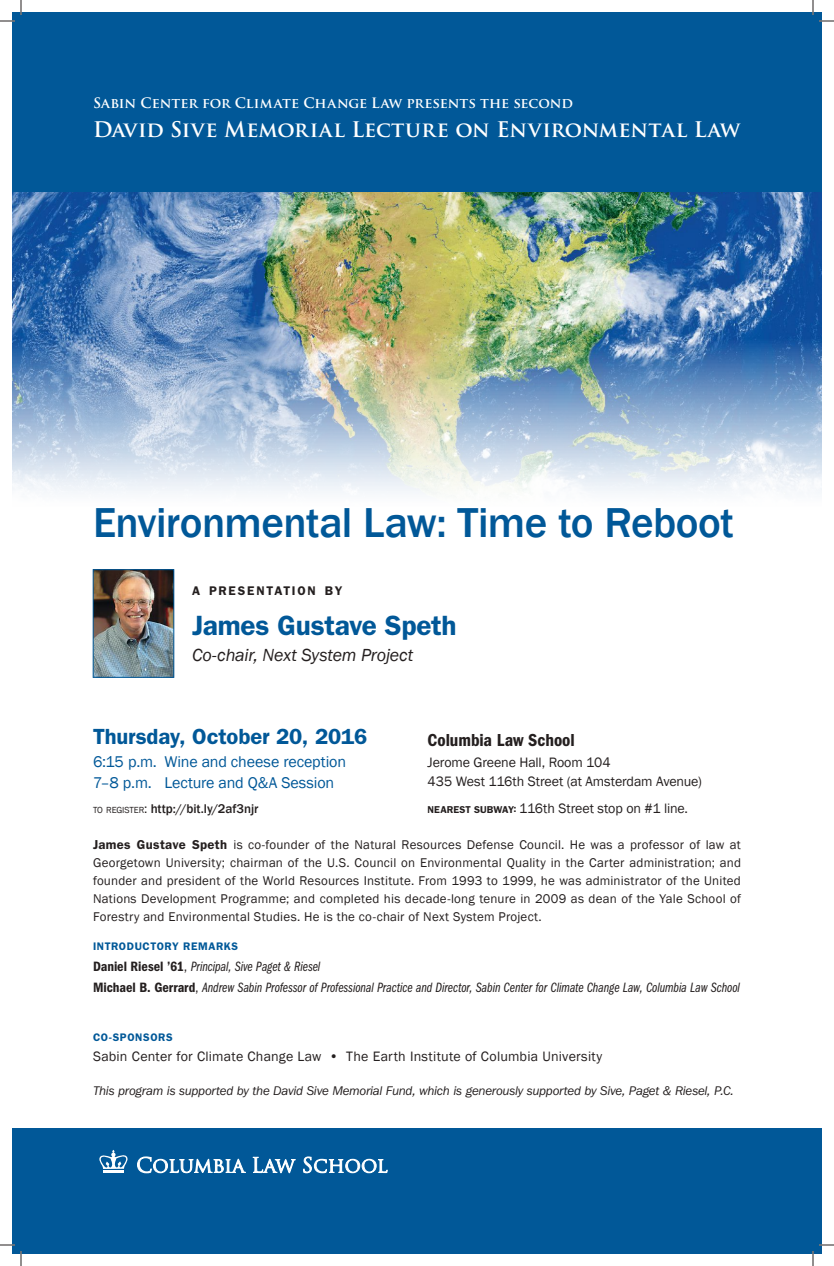
<style>
.page{position:relative;width:834px;height:1266px;background:#fff}
.page>*{position:absolute;margin:0;border:0;box-sizing:border-box;transform-origin:0 0}
.t1{font:500 43px "Franklin Gothic";letter-spacing:-.015em;color:#015898}
.t2{font:600 28px "Franklin Gothic";letter-spacing:-.01em;color:#015898}
.t3{font:600 22px "Franklin Gothic";letter-spacing:-.005em;color:#015898}
.t4{font:700 21px "Trajan Pro";letter-spacing:.005em;color:#fff}
.t5{font:italic 18px "Franklin Gothic";letter-spacing:-.01em;color:#241f1f}
.t6{font:600 condensed 18px "Franklin Gothic";color:#241f1f}
.t7{font:16px/21px "Franklin Gothic";letter-spacing:-.01em;color:#015898}
.t8{font:14px/19px "Franklin Gothic";letter-spacing:.005em;color:#241f1f}
.t9{font:14px/21.3px "Franklin Gothic Book Cmpr Ital";letter-spacing:-.005em;color:#241f1f}
.t10{font:700 14px "Trajan Pro";letter-spacing:-.005em;color:#fff}
.t11{font:13px/18px "Franklin Gothic";letter-spacing:.015em;color:#241f1f;text-align:justify}
.t12{font:italic 13px "Franklin Gothic";letter-spacing:-.02em;color:#241f1f}
.t13{font:500 13px "Franklin Gothic";letter-spacing:-.005em;color:#241f1f}
.t14{font:600 12.6px "Franklin Gothic";letter-spacing:.14em;color:#241f1f}
.t15{font:600 11px "Franklin Gothic";letter-spacing:.055em;color:#015898}
.s1{font-weight:400;font-size:9.1px}
.s2{font-weight:400}
.s3{font-weight:600;font-size:10px}
.s4{font-weight:600}
.s5{font-family:"Franklin Gothic";font-weight:600;font-stretch:condensed}
.s6{font-family:"Franklin Gothic";font-stretch:condensed}
</style>
<div class="page">
<img style="left:12px;top:192px;width:810px;height:301px">
<div style="left:12px;top:1128px;width:810px;height:126px;background:#015898"></div>
<svg style="left:99px;top:1150px;width:29px;height:19px"></svg>
<hr style="left:103px;top:1171px;width:21px;height:2px;background:#fff">
<svg style="left:137px;top:1156px;width:109px;height:18px"></svg>
<svg style="left:253px;top:1157px;width:43px;height:16px"></svg>
<svg style="left:303px;top:1157px;width:85px;height:16px"></svg>
<div style="left:13px;top:13px;width:808px;height:178px;background:#015898"></div>
<div style="left:12px;top:12px;width:810px;height:180px;border:1px solid #015898"></div>
<img style="left:95px;top:572px;width:77px;height:104px">
<div style="left:93px;top:570px;width:81px;height:108px;border:1px solid #015898"></div>
<svg style="left:0;top:0;width:22px;height:22px"></svg>
<svg style="left:0;top:1244px;width:22px;height:22px"></svg>
<svg style="left:812px;top:0;width:22px;height:22px"></svg>
<svg style="left:812px;top:1244px;width:22px;height:22px"></svg>
<p class="t10" style="left:93px;top:94px;width:482px">Sabin Center for Climate Change Law presents the second</p>
<h3 class="t4" style="left:93px;top:117px;width:649px">David Sive Memorial Lecture on Environmental Law</h3>
<h1 class="t1" style="left:93px;top:498px;width:643px">Environmental Law: Time to Reboot</h1>
<p class="t14" style="left:192px;top:583px;width:152px">A PRESENTATION BY</p>
<h2 class="t2" style="left:192px;top:609px;width:266px">James Gustave Speth</h2>
<h3 class="t5" style="left:192px;top:645px;width:223px">Co-chair, Next System Project</h3>
<h3 class="t3" style="left:93px;top:723px;width:276px">Thursday, October 20, 2016</h3>
<p class="t7" style="left:93px;top:751px;width:255px">6:15 p.m. Wine and cheese reception<br>7–8 p.m. Lecture and Q&amp;A Session</p>
<p class="t13" style="left:93px;top:801px;width:167px"><span class="s1">TO REGISTER</span><span class="s2">:</span> http://bit.ly/2af3njr</p>
<h3 class="t6" style="left:428px;top:729px;width:149px">Columbia Law School</h3>
<p class="t8" style="left:428px;top:752px;width:276px">Jerome Greene Hall, Room 104<br>435 West 116th Street (at Amsterdam Avenue)</p>
<p class="t8" style="left:428px;top:798px;width:262px"><span class="s3">NEAREST SUBWAY:</span> 116th Street stop on #1 line.</p>
<p class="t11" style="left:93px;top:835px;width:650px"><span class="s4">James Gustave Speth</span> is co-founder of the Natural Resources Defense Council. He was a professor of law at Georgetown University; chairman of the U.S. Council on Environmental Quality in the Carter administration; and founder and president of the World Resources Institute. From 1993 to 1999, he was administrator of the United Nations Development Programme; and completed his decade-long tenure in 2009 as dean of the Yale School of Forestry and Environmental Studies. He is the co-chair of Next System Project.</p>
<p class="t15" style="left:93px;top:939px;width:147px">INTRODUCTORY REMARKS</p>
<p class="t9" style="left:93px;top:956px;width:649px"><span class="s5">Daniel Riesel ’61</span><span class="s6">,</span> Principal, Sive Paget &amp; Riesel<br><span class="s5">Michael B. Gerrard</span><span class="s6">,</span> Andrew Sabin Professor of Professional Practice and Director, Sabin Center for Climate Change Law, Columbia Law School</p>
<p class="t15" style="left:93px;top:1031px;width:81px">CO-SPONSORS</p>
<p class="t8" style="left:93px;top:1047px;width:511px">Sabin Center for Climate Change Law • The Earth Institute of Columbia University</p>
<p class="t12" style="left:93px;top:1083px;width:642px">This program is supported by the David Sive Memorial Fund, which is generously supported by Sive, Paget &amp; Riesel, P.C.</p>
</div>
